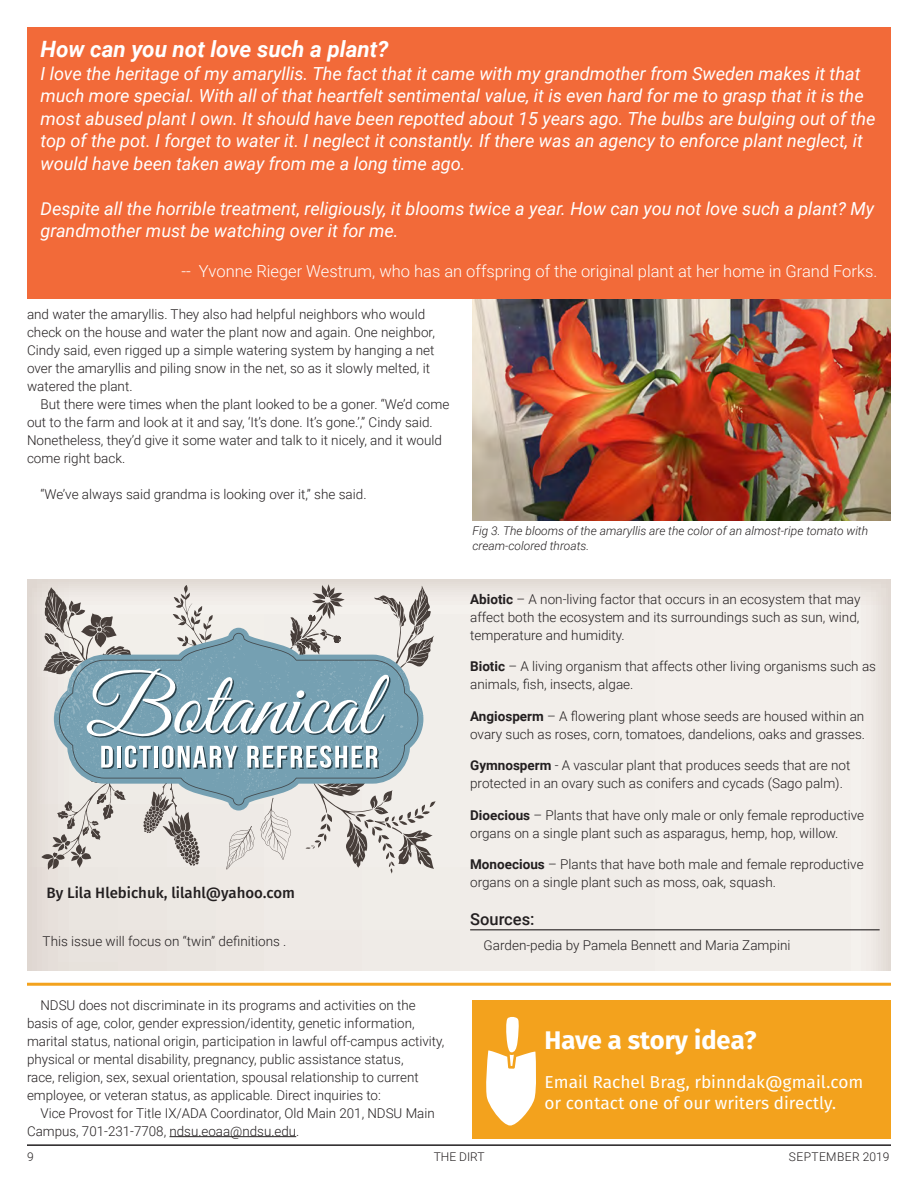
<style>
.page{position:relative;width:918px;height:1188px;background:#fff}
.page>*{position:absolute;margin:0;border:0;box-sizing:border-box;transform-origin:0 0}
.Body_Text{font:700 25.5px "Fira Sans OT";color:#fff}
.Body_Text-2{font:italic 700 22.5px "Roboto";color:#fff}
.Body_Text-3{font:italic 18px/22.5px "Roboto";color:#fff}
.Body_Text-4{font:17.25px/20.7px "Fira Sans OT";color:#fff}
.Body_Text-5{font:300 16.5px "Roboto";color:#fff}
.Body_Copy_in_story_h{font:500 16.5px "Roboto";color:#231f20}
.Body_Text-6{font:15px "Fira Sans OT Medium";color:#231f20}
.Body_Text-7{font:300 13.5px/18px "Roboto";color:#231f20}
.no_indent{font:300 13.5px "Roboto";color:#231f20}
.Photo_Cpation{font:italic 300 12px/15px "Roboto";color:#231f20}
.t1{font:300 12px "Roboto";letter-spacing:.02em;color:#231f20}
.s1{font-weight:700}
</style>
<div class="page">
<hr style="left:27px;top:1144px;width:864px;height:2px;background:#231f20">
<svg style="left:27px;top:579px;width:864px;height:391px;background:#efebe7"></svg>
<svg style="left:41px;top:584px;width:395px;height:290px;background:#b6c1c5"></svg>
<hr style="left:470px;top:929px;width:410px;height:1px;background:#231f20">
<img style="left:472px;top:298px;width:419px;height:222px">
<div style="left:27px;top:27px;width:864px;height:271px;background:#f26a39"></div>
<div style="left:472px;top:1000px;width:419px;height:138px;background:#f3a21d"></div>
<hr style="left:170px;top:1136px;width:126px;height:1px;background:#231f20">
<svg style="left:486px;top:1017px;width:50px;height:109px"></svg>
<hr style="left:27px;top:983px;width:864px;height:3px;background:#f3a21d">
<p class="Body_Text-2" style="left:40px;top:34px;width:349px">How can you not love such a plant?</p>
<p class="Body_Text-3" style="left:40px;top:62px;width:836px">I love the heritage of my amaryllis. The fact that it came with my grandmother from Sweden makes it that much more special. With all of that heartfelt sentimental value, it is even hard for me to grasp that it is the most abused plant I own. It should have been repotted about 15 years ago. The bulbs are bulging out of the top of the pot. I forget to water it. I neglect it constantly. If there was an agency to enforce plant neglect, it would have been taken away from me a long time ago.</p>
<p class="Body_Text-3" style="left:40px;top:197px;width:835px">Despite all the horrible treatment, religiously, it blooms twice a year. How can you not love such a plant? My grandmother must be watching over it for me.</p>
<p class="Body_Text-5" style="left:181px;top:260px;width:698px">-- Yvonne Rieger Westrum, who has an offspring of the original plant at her home in Grand Forks.</p>
<p class="Body_Text-7" style="left:27px;top:305px;width:409px">and water the amaryllis. They also had helpful neighbors who would check on the house and water the plant now and again. One neighbor, Cindy said, even rigged up a simple watering system by hanging a net over the amaryllis and piling snow in the net, so as it slowly melted, it watered the plant.</p>
<p class="Body_Text-7" style="left:27px;top:395px;width:424px;text-indent:14px">But there were times when the plant looked to be a goner. “We’d come out to the farm and look at it and say, ‘It’s done. It’s gone.’,” Cindy said.<br>Nonetheless, they’d give it some water and talk to it nicely, and it would come right back.</p>
<p class="Body_Text-7" style="left:40px;top:485px;width:328px">“We’ve always said grandma is looking over it,” she said.</p>
<p class="Body_Text-6" style="left:46px;top:883px;width:250px">By Lila Hlebichuk, lilahl@yahoo.com</p>
<p class="no_indent" style="left:43px;top:932px;width:245px">This issue will focus on “twin” definitions .</p>
<p class="Body_Text-7" style="left:27px;top:996px;width:419px;text-indent:13px">NDSU does not discriminate in its programs and activities on the basis of age, color, gender expression/identity, genetic information, marital status, national origin, participation in lawful off-campus activity, physical or mental disability, pregnancy, public assistance status,<br>race, religion, sex, sexual orientation, spousal relationship to current employee, or veteran status, as applicable. Direct inquiries to:</p>
<p class="Body_Text-7" style="left:27px;top:1103px;width:409px;text-indent:13px">Vice Provost for Title IX/ADA Coordinator, Old Main 201, NDSU Main<br>Campus, 701-231-7708, ndsu.eoaa@ndsu.edu.</p>
<p class="Photo_Cpation" style="left:472px;top:523px;width:397px">Fig 3. The blooms of the amaryllis are the color of an almost-ripe tomato with cream-colored throats.</p>
<p class="Body_Text-7" style="left:470px;top:590px;width:392px;text-align:justify"><span class="s1">Abiotic</span> – A non-living factor that occurs in an ecosystem that may affect both the ecosystem and its surroundings such as sun, wind, temperature and humidity.</p>
<p class="Body_Text-7" style="left:470px;top:657px;width:407px"><span class="s1">Biotic</span> – A living organism that affects other living organisms such as animals, fish, insects, algae.</p>
<p class="Body_Text-7" style="left:470px;top:707px;width:396px"><span class="s1">Angiosperm</span> – A flowering plant whose seeds are housed within an ovary such as roses, corn, tomatoes, dandelions, oaks and grasses.</p>
<p class="Body_Text-7" style="left:470px;top:756px;width:382px"><span class="s1">Gymnosperm</span> - A vascular plant that produces seeds that are not protected in an ovary such as conifers and cycads (Sago palm).</p>
<p class="Body_Text-7" style="left:470px;top:806px;width:396px"><span class="s1">Dioecious</span> – Plants that have only male or only female reproductive organs on a single plant such as asparagus, hemp, hop, willow.</p>
<p class="Body_Text-7" style="left:470px;top:855px;width:395px"><span class="s1">Monoecious</span> – Plants that have both male and female reproductive organs on a single plant such as moss, oak, squash.</p>
<p class="Body_Copy_in_story_h" style="left:470px;top:908px;width:66px">Sources:</p>
<p class="Body_Text-7" style="left:484px;top:935px;width:308px">Garden-pedia by Pamela Bennett and Maria Zampini</p>
<p class="Body_Text" style="left:544px;top:1022px;width:214px">Have a story idea?</p>
<p class="Body_Text-4" style="left:544px;top:1073px;width:320px">Email Rachel Brag, rbinndak@gmail.com or contact one of our writers directly.</p>
<p class="t1" style="left:27px;top:1149px;width:8px">9</p>
<p class="t1" style="left:434px;top:1149px;width:52px">THE DIRT</p>
<p class="t1" style="left:789px;top:1149px;width:102px">SEPTEMBER 2019</p>
</div>
